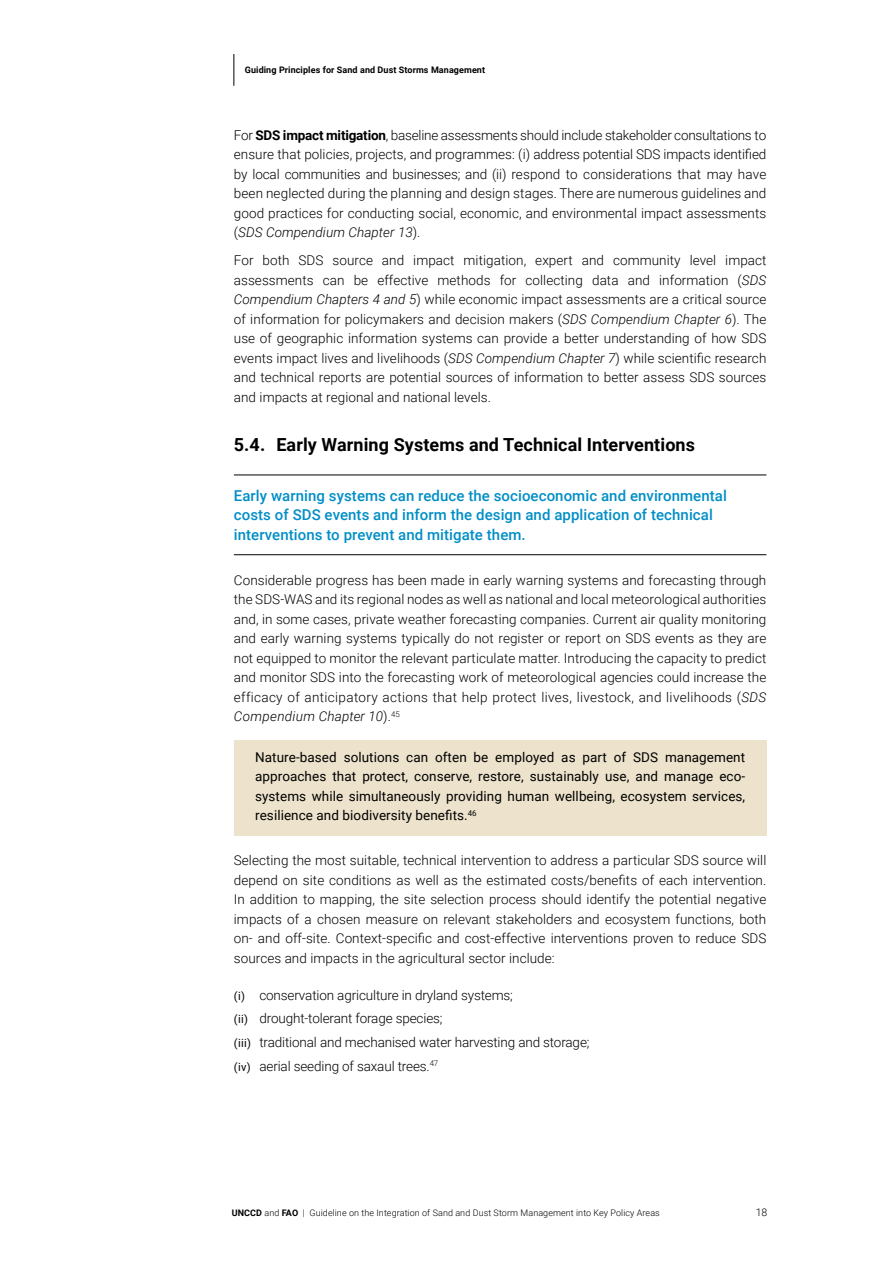
<style>
.page{position:relative;width:893px;height:1263px;background:#fff}
.page>*{position:absolute;margin:0;border:0;box-sizing:border-box;transform-origin:0 0}
.t1{font:700 18px "Roboto";letter-spacing:.005em;color:#000}
.t2{font:500 15px/19.5px "Roboto";letter-spacing:.005em;color:#008ec6}
.t3{font:300 13.5px/19.5px "Roboto";letter-spacing:.005em;color:#000;text-align:justify}
.t4{font:13.5px/19.5px "Roboto";letter-spacing:.005em;color:#000;text-align:justify}
.t5{font:300 10.5px "Roboto";color:#000}
.t6{font:300 9px "Roboto";letter-spacing:.01em;color:#000}
.t7{font:700 9px "Roboto";letter-spacing:.01em;color:#000}
.s1{font-weight:700}
.s2{font-style:italic}
.s3{font-weight:400;font-size:11.25px}
</style>
<div class="page">
<hr style="left:233px;top:54px;width:1px;height:32px;background:#000">
<div style="left:234px;top:740px;width:532px;height:96px;background:#ede3cc"></div>
<hr style="left:234px;top:475px;width:532px;height:1px;background:#000">
<hr style="left:234px;top:554px;width:532px;height:1px;background:#000">
<p class="t7" style="left:245px;top:64px;width:242px">Guiding Principles for Sand and Dust Storms Management</p>
<p class="t3" style="left:234px;top:125px;width:534px">For <span class="s1">SDS impact mitigation</span>, baseline assessments should include stakeholder consultations to ensure that policies, projects, and programmes: (i) address potential SDS impacts identified by local communities and businesses; and (ii) respond to considerations that may have been neglected during the planning and design stages. There are numerous guidelines and good practices for conducting social, economic, and environmental impact assessments (<span class="s2">SDS Compendium Chapter 13</span>).</p>
<p class="t3" style="left:234px;top:251px;width:534px">For both SDS source and impact mitigation, expert and community level impact assessments can be effective methods for collecting data and information (<span class="s2">SDS Compendium Chapters 4 and 5</span>) while economic impact assessments are a critical source of information for policymakers and decision makers (<span class="s2">SDS Compendium Chapter 6</span>). The use of geographic information systems can provide a better understanding of how SDS events impact lives and livelihoods (<span class="s2">SDS Compendium Chapter 7</span>) while scientific research and technical reports are potential sources of information to better assess SDS sources and impacts at regional and national levels.</p>
<h1 class="t1" style="left:234px;top:435px;width:463px">5.4. Early Warning Systems and Technical Interventions</h1>
<p class="t2" style="left:234px;top:486px;width:494px">Early warning systems can reduce the socioeconomic and environmental costs of SDS events and inform the design and application of technical interventions to prevent and mitigate them.</p>
<p class="t3" style="left:234px;top:570px;width:534px">Considerable progress has been made in early warning systems and forecasting through the SDS-WAS and its regional nodes as well as national and local meteorological authorities and, in some cases, private weather forecasting companies. Current air quality monitoring and early warning systems typically do not register or report on SDS events as they are not equipped to monitor the relevant particulate matter. Introducing the capacity to predict and monitor SDS into the forecasting work of meteorological agencies could increase the efficacy of anticipatory actions that help protect lives, livestock, and livelihoods (<span class="s2">SDS Compendium Chapter 10</span>).<sup>45</sup></p>
<p class="t4" style="left:255px;top:747px;width:492px">Nature-based solutions can often be employed as part of SDS management approaches that protect, conserve, restore, sustainably use, and manage eco&shy;systems while simultaneously providing human wellbeing, ecosystem services, resilience and biodiversity benefits.<sup>46</sup></p>
<p class="t3" style="left:234px;top:851px;width:534px">Selecting the most suitable, technical intervention to address a particular SDS source will depend on site conditions as well as the estimated costs/benefits of each intervention.<br>In addition to mapping, the site selection process should identify the potential negative impacts of a chosen measure on relevant stakeholders and ecosystem functions, both on- and off-site. Context-specific and cost-effective interventions proven to reduce SDS sources and impacts in the agricultural sector include:</p>
<p class="t3" style="left:234px;top:983px;width:357px;line-height:23.7px;text-align:left"><span class="s3">(i)</span> conservation agriculture in dryland systems;<br><span class="s3">(ii)</span> drought-tolerant forage species;<br><span class="s3">(iii)</span> traditional and mechanised water harvesting and storage; <span class="s3">(iv)</span> aerial seeding of saxaul trees.<sup>47</sup></p>
<p class="t6" style="left:232px;top:1207px;width:430px"><span class="s1">UNCCD</span> and <span class="s1">FAO</span> | Guideline on the Integration of Sand and Dust Storm Management into Key Policy Areas</p>
<p class="t5" style="left:756px;top:1206px;width:13px">18</p>
</div>
